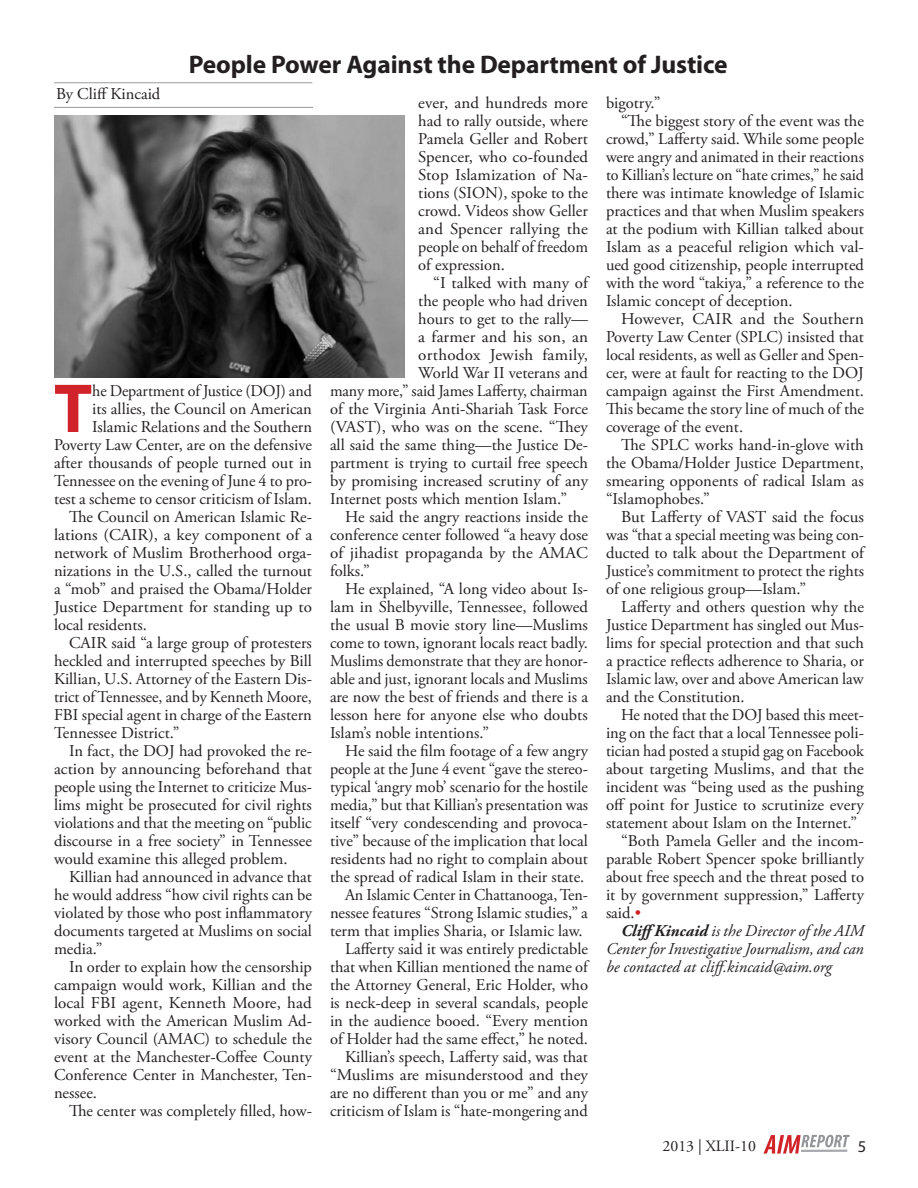
<style>
.page{position:relative;width:918px;height:1188px;background:#fff}
.page>*{position:absolute;margin:0;border:0;box-sizing:border-box;transform-origin:0 0}
.Body_First{font:700 69.9px "Myriad Pro";color:#d1232a}
.t1{font:700 25.5px "Myriad Pro";letter-spacing:-.005em;color:#231f20}
.Body{font:16.5px/18px "Adobe Garamond Pro";color:#231f20;text-align:justify}
.Body_First-2{font:16.5px/18px "Adobe Garamond Pro";color:#231f20;text-align:right}
.Subhead{font:italic 16.5px/18px "Adobe Garamond Pro";color:#231f20;text-align:justify}
.continued_slug{font:16.5px "Adobe Garamond Pro";color:#231f20}
.t2{font:16.5px "Myriad Pro";color:#231f20}
.t3{font:15.75px "Adobe Garamond Pro";color:#231f20}
.t4{font:15px "Adobe Garamond Pro";color:#231f20}
.s1{color:#cd2026}
.s2{font-weight:700}
</style>
<div class="page">
<svg style="left:764px;top:1135px;width:86px;height:19px"></svg>
<hr style="left:801px;top:1150px;width:46px;height:2px;background:#a8a9ad">
<img style="left:54px;top:116px;width:351px;height:262px">
<hr style="left:54px;top:82px;width:258px;height:1px;background:#a6a7ab">
<hr style="left:54px;top:107px;width:259px;height:1px;background:#a2a3a7">
<p class="t1" style="left:189px;top:48px;width:540px">People Power Against the Department of Justice</p>
<p class="continued_slug" style="left:56px;top:84px;width:106px">By Cliff Kincaid</p>
<p class="Body_First-2" style="left:54px;top:382px;width:260px">he Department of Justice (DOJ) and<br>its allies, the Council on American Islamic Relations and the Southern Poverty Law Center, are on the defensive after thousands of people turned out in Tennessee on the evening of June 4 to pro&shy;test a scheme to censor criticism of Islam.</p>
<p class="Body" style="left:54px;top:508px;width:260px;text-indent:15px">The Council on American Islamic Re&shy;lations (CAIR), a key component of a network of Muslim Brotherhood orga&shy;nizations in the U.S., called the turnout a “mob” and praised the Obama/Holder Justice Department for standing up to local residents.</p>
<p class="Body" style="left:54px;top:634px;width:260px;text-indent:15px">CAIR said “a large group of protesters heckled and interrupted speeches by Bill Killian, U.S. Attorney of the Eastern Dis&shy;trict of Tennessee, and by Kenneth Moore, FBI special agent in charge of the Eastern Tennessee District.”</p>
<p class="Body" style="left:54px;top:742px;width:260px;text-indent:15px">In fact, the DOJ had provoked the re&shy;action by announcing beforehand that people using the Internet to criticize Mus&shy;lims might be prosecuted for civil rights violations and that the meeting on “public discourse in a free society” in Tennessee would examine this alleged problem.</p>
<p class="Body" style="left:54px;top:868px;width:260px;text-indent:15px">Killian had announced in advance that he would address “how civil rights can be violated by those who post inflammatory documents targeted at Muslims on social media.”</p>
<p class="Body" style="left:54px;top:958px;width:260px;text-indent:15px">In order to explain how the censorship campaign would work, Killian and the local FBI agent, Kenneth Moore, had worked with the American Muslim Ad&shy;visory Council (AMAC) to schedule the event at the Manchester-Coffee County Conference Center in Manchester, Ten&shy;nessee.</p>
<p class="Body" style="left:69px;top:1102px;width:245px">The center was completely filled, how-</p>
<p class="Body_First" style="left:54px;top:363px;width:40px">T</p>
<p class="Body" style="left:418px;top:94px;width:171px">ever, and hundreds more had to rally outside, where Pamela Geller and Robert Spencer, who co-founded Stop Islamization of Na&shy;tions (SION), spoke to the crowd. Videos show Geller and Spencer rallying the people on behalf of freedom of expression.</p>
<p class="Body" style="left:433px;top:274px;width:156px">“I talked with many of</p>
<p class="Body" style="left:418px;top:292px;width:171px">the people who had driven</p>
<p class="Body" style="left:418px;top:310px;width:171px">hours to get to the rally—</p>
<p class="Body" style="left:418px;top:328px;width:171px">a farmer and his son, an</p>
<p class="Body" style="left:418px;top:346px;width:171px">orthodox Jewish family,</p>
<p class="Body" style="left:418px;top:364px;width:171px">World War II veterans and</p>
<p class="Body" style="left:330px;top:382px;width:259px">many more,” said James Lafferty, chairman</p>
<p class="Body" style="left:330px;top:400px;width:260px">of the Virginia Anti-Shariah Task Force</p>
<p class="Body" style="left:330px;top:418px;width:259px">(VAST), who was on the scene. “They</p>
<p class="Body" style="left:330px;top:436px;width:260px">all said the same thing—the Justice De-</p>
<p class="Body" style="left:330px;top:454px;width:260px">partment is trying to curtail free speech</p>
<p class="Body" style="left:330px;top:472px;width:260px">by promising increased scrutiny of any</p>
<p class="Body" style="left:330px;top:490px;width:239px">Internet posts which mention Islam.”</p>
<p class="Body" style="left:330px;top:508px;width:260px;text-indent:15px">He said the angry reactions inside the conference center followed “a heavy dose of jihadist propaganda by the AMAC folks.”</p>
<p class="Body" style="left:330px;top:580px;width:260px;text-indent:15px">He explained, “A long video about Is&shy;lam in Shelbyville, Tennessee, followed the usual B movie story line—Muslims come to town, ignorant locals react badly.<br>Muslims demonstrate that they are honor&shy;able and just, ignorant locals and Muslims are now the best of friends and there is a lesson here for anyone else who doubts Islam’s noble intentions.”</p>
<p class="Body" style="left:330px;top:742px;width:260px;text-indent:15px">He said the film footage of a few angry people at the June 4 event “gave the stereo&shy;typical ‘angry mob’ scenario for the hostile media,” but that Killian’s presentation was itself “very condescending and provoca&shy;tive” because of the implication that local residents had no right to complain about the spread of radical Islam in their state.</p>
<p class="Body" style="left:330px;top:886px;width:260px;text-indent:15px">An Islamic Center in Chattanooga, Ten&shy;nessee features “Strong Islamic studies,” a term that implies Sharia, or Islamic law.</p>
<p class="Body" style="left:330px;top:940px;width:260px;text-indent:15px">Lafferty said it was entirely predictable that when Killian mentioned the name of the Attorney General, Eric Holder, who is neck-deep in several scandals, people in the audience booed. “Every mention of Holder had the same effect,” he noted.</p>
<p class="Body" style="left:330px;top:1048px;width:260px;text-indent:15px">Killian’s speech, Lafferty said, was that “Muslims are misunderstood and they are no different than you or me” and any criticism of Islam is “hate-mongering and</p>
<p class="Body" style="left:606px;top:94px;width:56px">bigotry.”</p>
<p class="Body" style="left:606px;top:112px;width:260px;text-indent:15px">“The biggest story of the event was the crowd,” Lafferty said. While some people were angry and animated in their reactions to Killian’s lecture on “hate crimes,” he said there was intimate knowledge of Islamic practices and that when Muslim speakers at the podium with Killian talked about Islam as a peaceful religion which val&shy;ued good citizenship, people interrupted with the word “takiya,” a reference to the Islamic concept of deception.</p>
<p class="Body" style="left:606px;top:310px;width:260px;text-indent:15px">However, CAIR and the Southern Poverty Law Center (SPLC) insisted that local residents, as well as Geller and Spen&shy;cer, were at fault for reacting to the DOJ campaign against the First Amendment.<br>This became the story line of much of the coverage of the event.</p>
<p class="Body" style="left:606px;top:436px;width:259px;text-indent:15px">The SPLC works hand-in-glove with the Obama/Holder Justice Department, smearing opponents of radical Islam as “Islamophobes.”</p>
<p class="Body" style="left:606px;top:508px;width:260px;text-indent:15px">But Lafferty of VAST said the focus was “that a special meeting was being con&shy;ducted to talk about the Department of Justice’s commitment to protect the rights of one religious group—Islam.”</p>
<p class="Body" style="left:606px;top:598px;width:260px;text-indent:15px">Lafferty and others question why the Justice Department has singled out Mus&shy;lims for special protection and that such a practice reflects adherence to Sharia, or Islamic law, over and above American law and the Constitution.</p>
<p class="Body" style="left:606px;top:706px;width:260px;text-indent:15px">He noted that the DOJ based this meet&shy;ing on the fact that a local Tennessee poli&shy;tician had posted a stupid gag on Facebook about targeting Muslims, and that the incident was “being used as the pushing off point for Justice to scrutinize every statement about Islam on the Internet.”</p>
<p class="Body" style="left:606px;top:832px;width:260px;text-indent:15px">“Both Pamela Geller and the incom&shy;parable Robert Spencer spoke brilliantly about free speech and the threat posed to it by government suppression,” Lafferty said.<span class="s1">•</span></p>
<p class="Subhead" style="left:606px;top:922px;width:260px;text-indent:15px"><span class="s2">CliffKincaid</span> is the Director of the AIM Center for Investigative Journalism, and can be contacted at cliff.kincaid@aim.org</p>
<p class="t3" style="left:663px;top:1136px;width:95px">2013 | XLII-10</p>
<p class="t4" style="left:680px;top:1138px;width:75px">June-B 2011</p>
<p class="t2" style="left:858px;top:1136px;width:10px">5</p>
</div>
